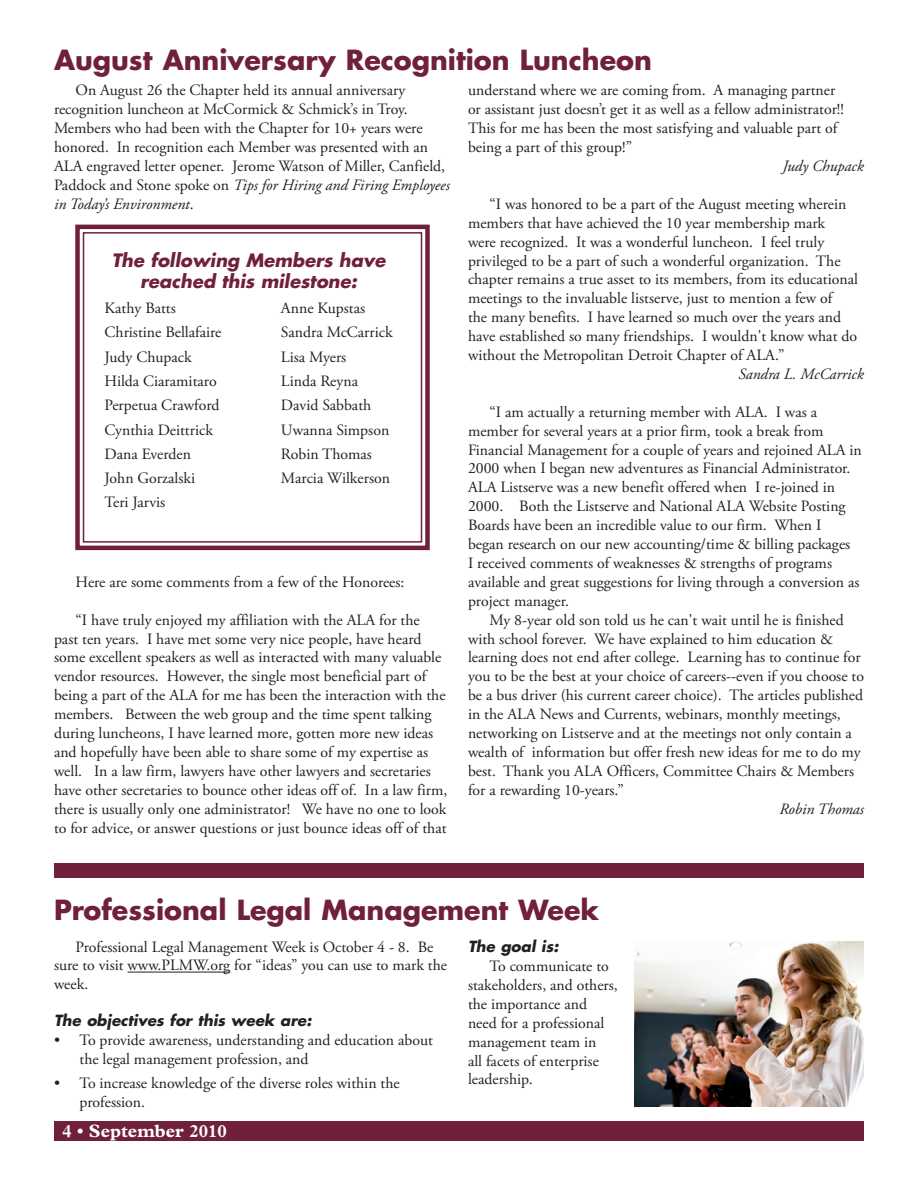
<style>
.page{position:relative;width:918px;height:1188px;background:#fff}
.page>*{position:absolute;margin:0;border:0;box-sizing:border-box;transform-origin:0 0}
.Headline{font:700 27px "Futura";color:#702039}
.Subhead{font:italic 700 18px/21px "Futura";color:#702039;text-align:center}
.t1{font:700 18px "Plantin";color:#fff}
.Body_text{font:15.75px/18.9px "Adobe Garamond Pro";color:#231f20}
.Bullet_Points2{font:15.75px/18.9px "Adobe Garamond Pro";color:#231f20}
.Body_text-2{font:italic 15.75px "Adobe Garamond Pro";color:#231f20}
._2nd_Subhead{font:italic 700 15px "Futura";color:#231f20}
.s1{font-style:italic}
</style>
<div class="page">
<div style="left:54px;top:1121px;width:810px;height:20px;background:#702039"></div>
<div style="left:54px;top:864px;width:810px;height:14px;background:#702039"></div>
<svg style="left:75px;top:224px;width:355px;height:327px"></svg>
<div style="left:83px;top:232px;width:339px;height:311px;border:2px solid #702039"></div>
<hr style="left:128px;top:972px;width:102px;height:1px;background:#231f20">
<img style="left:635px;top:942px;width:229px;height:165px">
<p class="Headline" style="left:54px;top:42px;width:599px">August Anniversary Recognition Luncheon</p>
<p class="Body_text" style="left:54px;top:82px;width:397px;text-indent:22px">On August 26 the Chapter held its annual anniversary recognition luncheon at McCormick &amp; Schmick’s in Troy.<br>Members who had been with the Chapter for 10+ years were honored. In recognition each Member was presented with an ALA engraved letter opener. Jerome Watson of Miller, Canfield, Paddock and Stone spoke on <span class="s1">Tips for Hiring and Firing Employees in Today’s Environment</span>.</p>
<p class="Subhead" style="left:112px;top:249px;width:275px">The following Members have reached this milestone:</p>
<p class="Bullet_Points2" style="left:105px;top:299px;width:73px">Kathy Batts</p>
<p class="Bullet_Points2" style="left:105px;top:323px;width:118px">Christine Bellafaire</p>
<p class="Bullet_Points2" style="left:105px;top:348px;width:89px">Judy Chupack</p>
<p class="Bullet_Points2" style="left:105px;top:372px;width:114px">Hilda Ciaramitaro</p>
<p class="Bullet_Points2" style="left:105px;top:396px;width:116px">Perpetua Crawford</p>
<p class="Bullet_Points2" style="left:105px;top:421px;width:110px">Cynthia Deittrick</p>
<p class="Bullet_Points2" style="left:105px;top:445px;width:88px">Dana Everden</p>
<p class="Bullet_Points2" style="left:105px;top:469px;width:92px">John Gorzalski</p>
<p class="Bullet_Points2" style="left:105px;top:494px;width:62px">Teri Jarvis</p>
<p class="Bullet_Points2" style="left:281px;top:299px;width:86px">Anne Kupstas</p>
<p class="Bullet_Points2" style="left:281px;top:323px;width:113px">Sandra McCarrick</p>
<p class="Bullet_Points2" style="left:281px;top:348px;width:67px">Lisa Myers</p>
<p class="Bullet_Points2" style="left:281px;top:372px;width:79px">Linda Reyna</p>
<p class="Bullet_Points2" style="left:281px;top:396px;width:92px">David Sabbath</p>
<p class="Bullet_Points2" style="left:281px;top:421px;width:110px">Uwanna Simpson</p>
<p class="Bullet_Points2" style="left:281px;top:445px;width:93px">Robin Thomas</p>
<p class="Bullet_Points2" style="left:281px;top:469px;width:111px">Marcia Wilkerson</p>
<p class="Body_text" style="left:76px;top:573px;width:330px">Here are some comments from a few of the Honorees:</p>
<p class="Body_text" style="left:54px;top:611px;width:395px;text-indent:22px">“I have truly enjoyed my affiliation with the ALA for the past ten years. I have met some very nice people, have heard some excellent speakers as well as interacted with many valuable vendor resources. However, the single most beneficial part of being a part of the ALA for me has been the interaction with the members. Between the web group and the time spent talking during luncheons, I have learned more, gotten more new ideas and hopefully have been able to share some of my expertise as well. In a law firm, lawyers have other lawyers and secretaries have other secretaries to bounce other ideas off of. In a law firm, there is usually only one administrator! We have no one to look to for advice, or answer questions or just bounce ideas off of that</p>
<p class="Body_text" style="left:468px;top:82px;width:377px">understand where we are coming from. A managing partner or assistant just doesn’t get it as well as a fellow administrator!!<br>This for me has been the most satisfying and valuable part of being a part of this group!”</p>
<p class="Body_text-2" style="left:782px;top:157px;width:83px">Judy Chupack</p>
<p class="Body_text" style="left:468px;top:195px;width:391px;text-indent:22px">“I was honored to be a part of the August meeting wherein members that have achieved the 10 year membership mark<br>were recognized. It was a wonderful luncheon. I feel truly privileged to be a part of such a wonderful organization. The chapter remains a true asset to its members, from its educational meetings to the invaluable listserve, just to mention a few of<br>the many benefits. I have learned so much over the years and have established so many friendships. I wouldn't know what do without the Metropolitan Detroit Chapter of ALA.”</p>
<p class="Body_text-2" style="left:738px;top:364px;width:127px">Sandra L. McCarrick</p>
<p class="Body_text" style="left:468px;top:403px;width:395px;text-indent:22px">“I am actually a returning member with ALA. I was a member for several years at a prior firm, took a break from Financial Management for a couple of years and rejoined ALA in 2000 when I began new adventures as Financial Administrator.<br>ALA Listserve was a new benefit offered when I re-joined in 2000. Both the Listserve and National ALA Website Posting Boards have been an incredible value to our firm. When I<br>began research on our new accounting/time &amp; billing packages<br>I received comments of weaknesses &amp; strengths of programs available and great suggestions for living through a conversion as project manager.</p>
<p class="Body_text" style="left:468px;top:611px;width:398px;text-indent:22px">My 8-year old son told us he can't wait until he is finished with school forever. We have explained to him education &amp; learning does not end after college. Learning has to continue for you to be the best at your choice of careers--even if you choose to be a bus driver (his current career choice). The articles published in the ALA News and Currents, webinars, monthly meetings, networking on Listserve and at the meetings not only contain a wealth of information but offer fresh new ideas for me to do my best. Thank you ALA Officers, Committee Chairs &amp; Members for a rewarding 10-years.”</p>
<p class="Body_text-2" style="left:779px;top:799px;width:86px">Robin Thomas</p>
<p class="Headline" style="left:54px;top:892px;width:547px">Professional Legal Management Week</p>
<p class="Body_text" style="left:54px;top:938px;width:395px;text-indent:22px">Professional Legal Management Week is October 4 - 8. Be sure to visit www.PLMW.org for “ideas” you can use to mark the week.</p>
<p class="_2nd_Subhead" style="left:54px;top:1011px;width:259px">The objectives for this week are:</p>
<p class="Bullet_Points2" style="left:80px;top:1031px;width:355px;text-indent:-26px">• To provide awareness, understanding and education about the legal management profession, and</p>
<p class="Bullet_Points2" style="left:80px;top:1075px;width:322px;text-indent:-26px">• To increase knowledge of the diverse roles within the profession.</p>
<p class="_2nd_Subhead" style="left:468px;top:937px;width:92px">The goal is:</p>
<p class="Body_text" style="left:468px;top:957px;width:151px;text-indent:22px">To communicate to stakeholders, and others, the importance and need for a professional management team in<br>all facets of enterprise leadership.</p>
<p class="t1" style="left:62px;top:1120px;width:166px">4 • September 2010</p>
</div>
